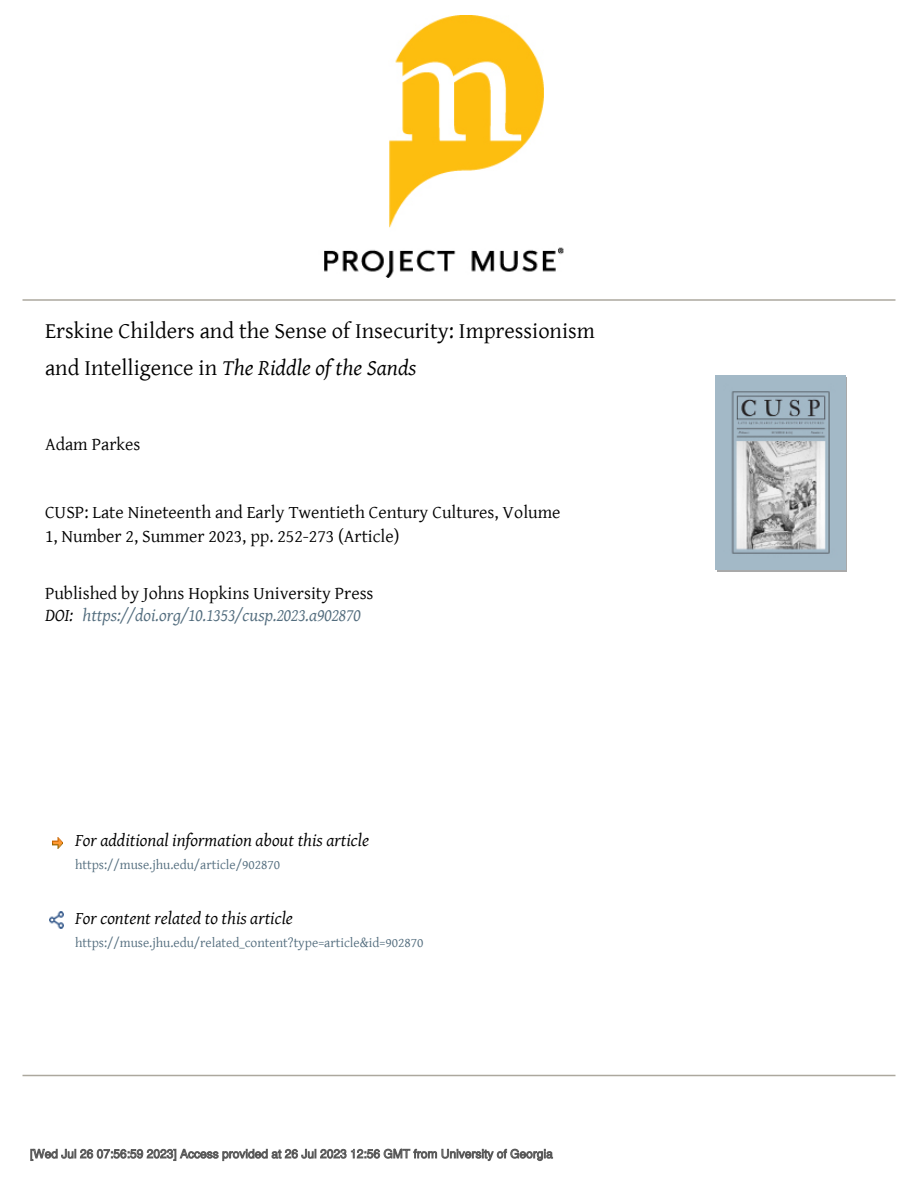
<style>
.page{position:relative;width:918px;height:1188px;background:#fff}
.page>*{position:absolute;margin:0;border:0;box-sizing:border-box;transform-origin:0 0}
.t1{font:22.5px/37.5px "Gentium Plus";color:#000}
.t2{font:18px/24px "Gentium Plus";color:#000}
.t3{font:italic 18px "Gentium Plus";color:#000}
.t4{font:italic 18px "Gentium Plus";color:#536d7e}
.t5{font:13.5px "Gentium Plus";color:#536d7e}
.s1{font-style:italic}
</style>
<div class="page">
<img style="left:324px;top:15px;width:240px;height:263px">
<hr style="left:23px;top:299px;width:873px;height:2px;background:#aca89e">
<hr style="left:23px;top:1075px;width:873px;height:1px;background:#aca89e">
<svg style="left:52px;top:838px;width:11px;height:10px"></svg>
<img style="left:49px;top:912px;width:15px;height:16px">
<div style="left:717px;top:377px;width:130px;height:194px;background:#a3b9c7"></div>
<img style="left:716px;top:376px;width:129px;height:194px">
<svg style="left:30px;top:1148px;width:523px;height:13px"></svg>
<p class="t1" style="left:45px;top:310px;width:551px">Erskine Childers and the Sense of Insecurity: Impressionism and Intelligence in <span class="s1">The Riddle of the Sands</span></p>
<p class="t2" style="left:45px;top:431px;width:97px">Adam Parkes</p>
<p class="t2" style="left:45px;top:498px;width:517px">CUSP: Late Nineteenth and Early Twentieth Century Cultures, Volume<br>1, Number 2, Summer 2023, pp. 252-273 (Article)</p>
<p class="t2" style="left:45px;top:579px;width:330px">Published by Johns Hopkins University Press</p>
<p class="t3" style="left:45px;top:598px;width:30px">DOI:</p>
<p class="t4" style="left:82px;top:598px;width:280px">https://doi.org/10.1353/cusp.2023.a902870</p>
<p class="t3" style="left:75px;top:823px;width:296px">For additional information about this article</p>
<p class="t5" style="left:75px;top:851px;width:207px">https://muse.jhu.edu/article/902870</p>
<p class="t3" style="left:75px;top:901px;width:220px">For content related to this article</p>
<p class="t5" style="left:75px;top:929px;width:350px">https://muse.jhu.edu/related_content?type=article&amp;id=902870</p>
</div>
